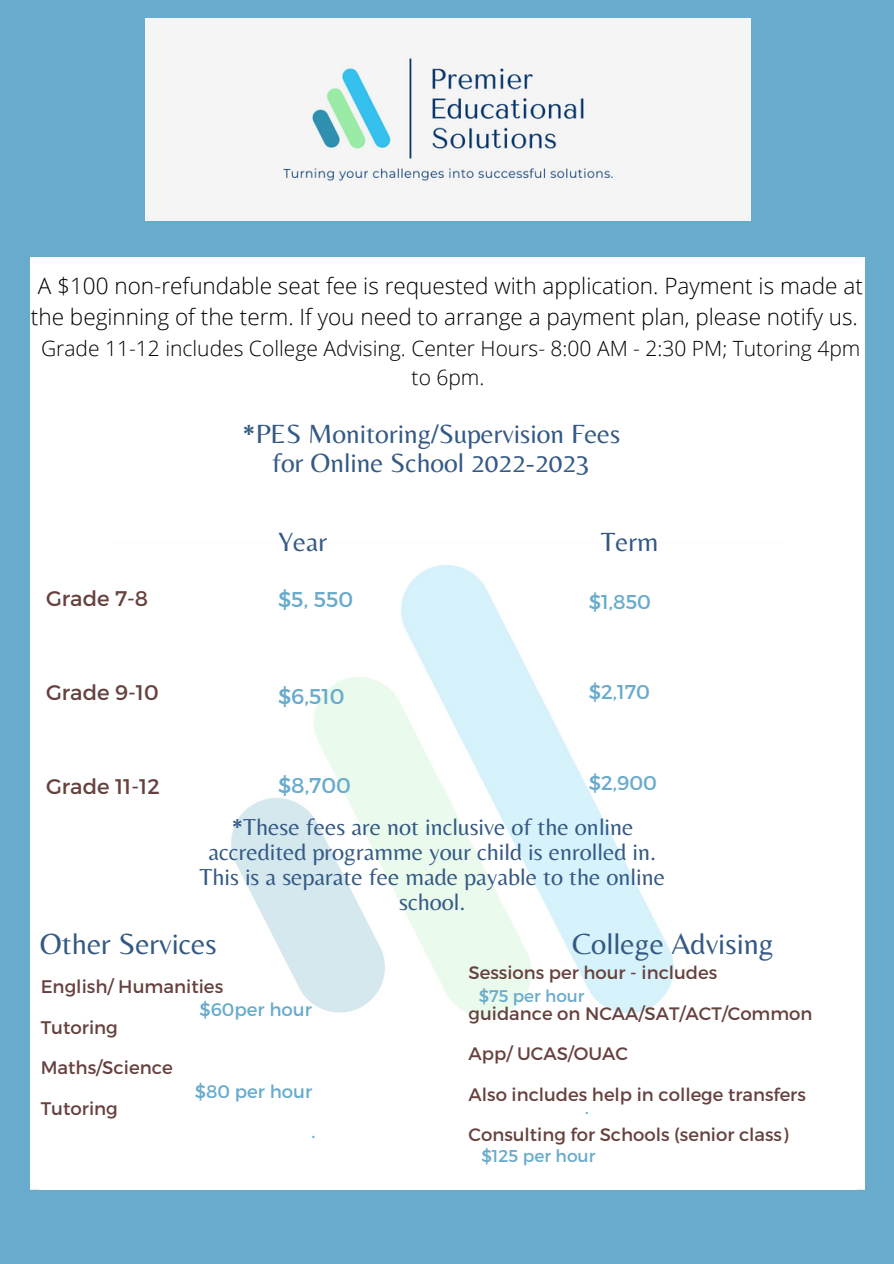
<style>
.page{position:relative;width:894px;height:1264px;background:#fff}
.page>*{position:absolute;margin:0;border:0;box-sizing:border-box;transform-origin:0 0}
.t1{font:30.3px "Belleza";color:#345984}
.t2{font:27.45px/28.3px "Belleza";color:#345984;text-align:center}
.t3{font:24px/24.9px "Belleza";color:#345984;text-align:center}
.t4{font:300 22.5px/31.5px "Open Sans";color:#000;text-align:center}
.t5{font:21.45px "Montserrat";color:#69abcc}
.t6{font:21.15px "Montserrat";color:#66413e}
.t7{font:300 21px/29.2px "Open Sans";color:#000;text-align:center}
.t8{font:19.95px "Montserrat";color:#69abcc}
.t9{font:18.15px "Montserrat";color:#66413e}
.t10{font:18.15px "Montserrat";color:#69abcc}
.t11{font:18px "Montserrat";color:#66413e}
.t12{font:17.1px "Montserrat";color:#69abcc}
.t13{font:16.8px "Montserrat";color:#69abcc}
</style>
<div class="page">
<div style="left:0;top:0;width:893px;height:1263px;background:#69abcc"></div>
<svg style="left:856px;top:257px;width:8px;height:24px"></svg>
<div style="left:31px;top:281px;width:833px;height:891px;background:#fff"></div>
<div style="left:39px;top:257px;width:817px;height:61px;background:#fff"></div>
<svg style="left:31px;top:257px;width:8px;height:24px"></svg>
<div style="left:39px;top:1135px;width:817px;height:54px;background:#fff"></div>
<svg style="left:31px;top:1172px;width:8px;height:17px"></svg>
<svg style="left:856px;top:1172px;width:8px;height:17px"></svg>
<img style="left:145px;top:19px;width:605px;height:201px">
<img style="left:231px;top:565px;width:443px;height:452px">
<p class="t4" style="left:31px;top:269px;width:833px">A $100 non-refundable seat fee is requested with application. Payment is made at the beginning of the term. If you need to arrange a payment plan, please notify us.</p>
<p class="t7" style="left:41px;top:333px;width:820px">Grade 11-12 includes College Advising. Center Hours- 8:00 AM - 2:30 PM; Tutoring 4pm to 6pm.</p>
<p class="t2" style="left:242px;top:419px;width:380px">*PES Monitoring/Supervision Fees for Online School 2022-2023</p>
<p class="t6" style="left:46px;top:584px;width:103px">Grade 7-8</p>
<p class="t6" style="left:46px;top:678px;width:114px">Grade 9-10</p>
<p class="t2" style="left:278px;top:527px;width:50px">Year</p>
<p class="t2" style="left:600px;top:527px;width:59px">Term</p>
<p class="t5" style="left:278px;top:585px;width:77px">$5, 550</p>
<p class="t5" style="left:278px;top:682px;width:68px">$6,510</p>
<p class="t8" style="left:588px;top:589px;width:64px">$1,850</p>
<p class="t8" style="left:588px;top:679px;width:63px">$2,170</p>
<p class="t8" style="left:588px;top:769px;width:70px">$2,900</p>
<p class="t3" style="left:199px;top:814px;width:467px">*These fees are not inclusive of the online accredited programme your child is enrolled in.<br>This is a separate fee made payable to the online school.</p>
<h1 class="t1" style="left:40px;top:926px;width:178px">Other Services</h1>
<p class="t9" style="left:41px;top:974px;width:184px">English/ Humanities</p>
<p class="t9" style="left:41px;top:1015px;width:79px">Tutoring</p>
<p class="t9" style="left:41px;top:1055px;width:133px">Maths/Science</p>
<p class="t9" style="left:41px;top:1096px;width:79px">Tutoring</p>
<p class="t5" style="left:278px;top:771px;width:74px">$8,700</p>
<p class="t6" style="left:46px;top:773px;width:115px">Grade 11-12</p>
<h1 class="t1" style="left:572px;top:926px;width:203px">College Advising</h1>
<p class="t11" style="left:468px;top:961px;width:250px">Sessions per hour - includes</p>
<p class="t11" style="left:468px;top:1001px;width:345px">guidance on NCAA/SAT/ACT/Common</p>
<p class="t11" style="left:468px;top:1042px;width:161px">App/ UCAS/OUAC</p>
<p class="t11" style="left:468px;top:1082px;width:338px">Also includes help in college transfers</p>
<p class="t11" style="left:468px;top:1123px;width:321px">Consulting for Schools (senior class)</p>
<p class="t13" style="left:478px;top:984px;width:107px">$75 per hour</p>
<p class="t10" style="left:199px;top:998px;width:114px">$60per hour</p>
<p class="t10" style="left:195px;top:1079px;width:119px">$80 per hour</p>
<p class="t13" style="left:585px;top:1097px;width:5px">.</p>
<p class="t12" style="left:481px;top:1144px;width:116px">$125 per hour</p>
<p class="t10" style="left:311px;top:1119px;width:5px">.</p>
</div>
